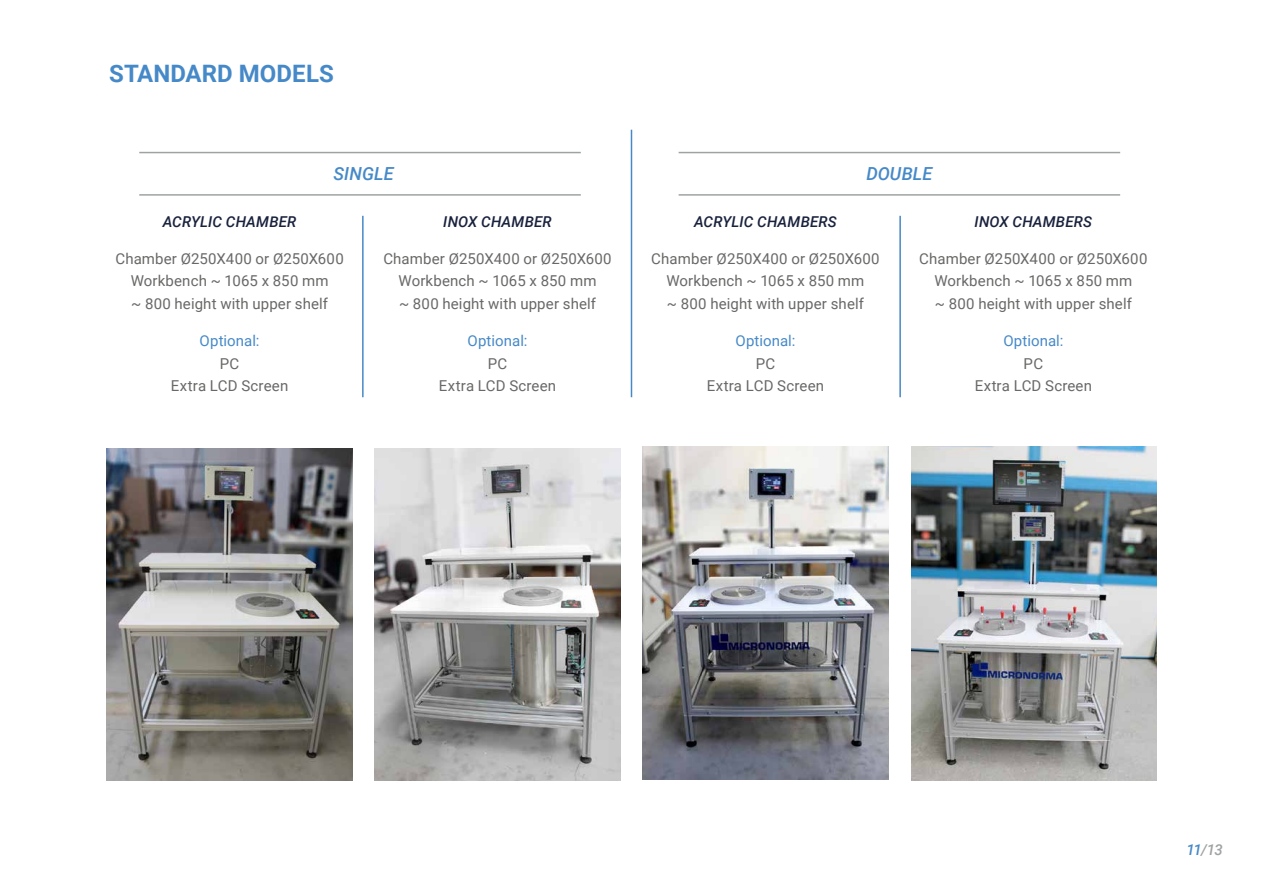
<style>
.page{position:relative;width:1263px;height:893px;background:#fff}
.page>*{position:absolute;margin:0;border:0;box-sizing:border-box;transform-origin:0 0}
.t1{font:700 24px "Roboto";letter-spacing:.005em;color:#4689c8}
.t2{font:italic 500 18px "Roboto";letter-spacing:.005em;color:#4689c8}
.t3{font:15px/22.5px "Roboto";letter-spacing:.01em;color:#696867;text-align:center}
.t4{font:italic 500 15px "Roboto";letter-spacing:.015em;color:#19223d}
.t5{font:15px "Roboto";letter-spacing:.005em;color:#4689c8}
.t6{font:italic 500 15px "Roboto";color:#9fa2a3}
.s1{color:#4689c8}
</style>
<div class="page">
<img style="left:106px;top:448px;width:247px;height:332px">
<img style="left:374px;top:448px;width:247px;height:332px">
<img style="left:642px;top:447px;width:247px;height:332px">
<hr style="left:631px;top:130px;width:1px;height:267px;background:#4689c8">
<hr style="left:362px;top:216px;width:2px;height:181px;background:#4689c8">
<hr style="left:899px;top:216px;width:2px;height:181px;background:#4689c8">
<img style="left:911px;top:447px;width:246px;height:333px">
<hr style="left:139px;top:194px;width:442px;height:2px;background:#9fa2a3">
<hr style="left:139px;top:152px;width:442px;height:1px;background:#9fa2a3">
<hr style="left:679px;top:194px;width:441px;height:2px;background:#9fa2a3">
<hr style="left:679px;top:152px;width:441px;height:1px;background:#9fa2a3">
<h1 class="t1" style="left:109px;top:56px;width:226px">STANDARD MODELS</h1>
<p class="t2" style="left:333px;top:161px;width:62px">SINGLE</p>
<p class="t2" style="left:866px;top:161px;width:68px">DOUBLE</p>
<p class="t4" style="left:163px;top:211px;width:135px">ACRYLIC CHAMBER</p>
<p class="t4" style="left:443px;top:211px;width:110px">INOX CHAMBER</p>
<p class="t4" style="left:694px;top:211px;width:144px">ACRYLIC CHAMBERS</p>
<p class="t4" style="left:974px;top:211px;width:119px">INOX CHAMBERS</p>
<p class="t3" style="left:115px;top:246px;width:230px">Chamber Ø250X400 or Ø250X600<br>Workbench ~ 1065 x 850 mm<br>~ 800 height with upper shelf</p>
<p class="t5" style="left:200px;top:330px;width:61px">Optional:</p>
<p class="t3" style="left:171px;top:351px;width:119px">PC<br>Extra LCD Screen</p>
<p class="t3" style="left:383px;top:246px;width:230px">Chamber Ø250X400 or Ø250X600<br>Workbench ~ 1065 x 850 mm<br>~ 800 height with upper shelf</p>
<p class="t5" style="left:467px;top:330px;width:61px">Optional:</p>
<p class="t3" style="left:439px;top:351px;width:119px">PC<br>Extra LCD Screen</p>
<p class="t3" style="left:651px;top:246px;width:230px">Chamber Ø250X400 or Ø250X600<br>Workbench ~ 1065 x 850 mm<br>~ 800 height with upper shelf</p>
<p class="t5" style="left:735px;top:330px;width:61px">Optional:</p>
<p class="t3" style="left:707px;top:351px;width:119px">PC<br>Extra LCD Screen</p>
<p class="t3" style="left:919px;top:246px;width:230px">Chamber Ø250X400 or Ø250X600<br>Workbench ~ 1065 x 850 mm<br>~ 800 height with upper shelf</p>
<p class="t5" style="left:1003px;top:330px;width:61px">Optional:</p>
<p class="t3" style="left:975px;top:351px;width:119px">PC<br>Extra LCD Screen</p>
<p class="t6" style="left:1186px;top:839px;width:38px"><span class="s1">11</span>/13</p>
</div>
